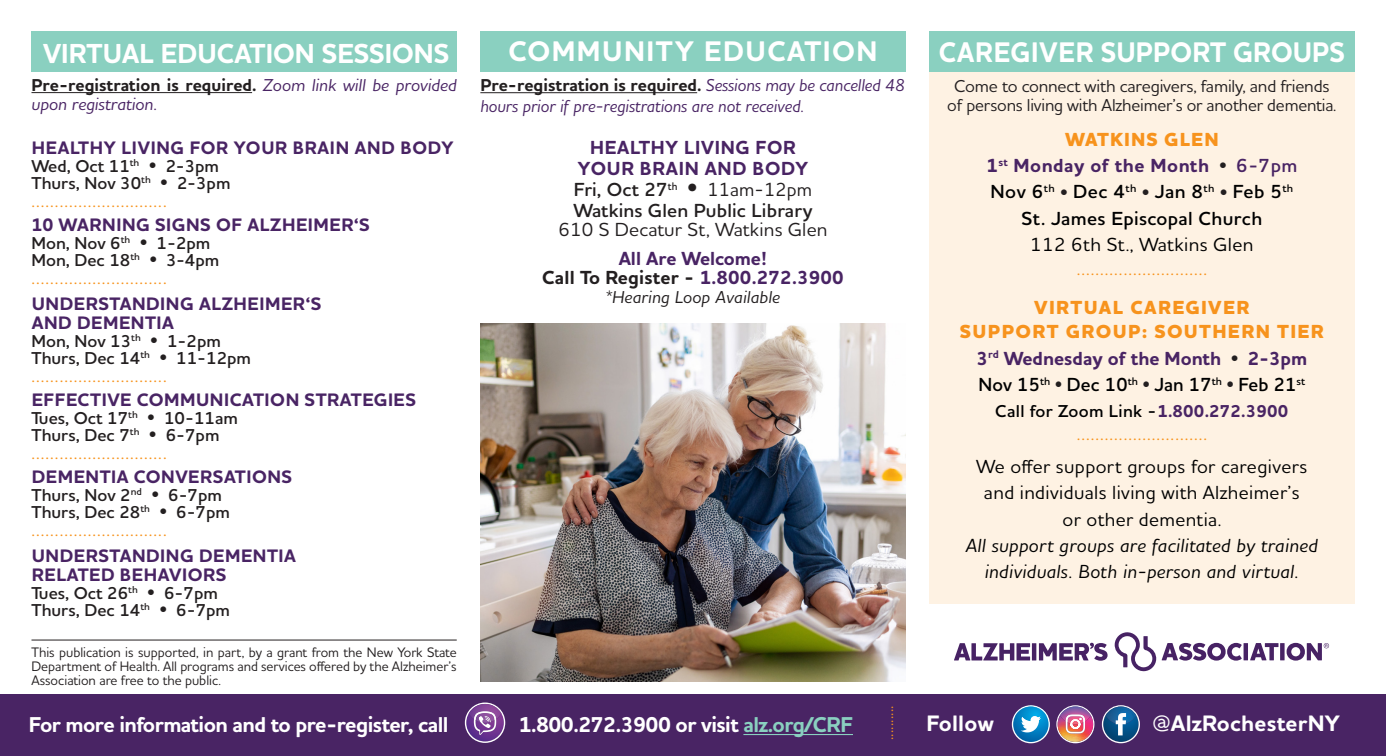
<style>
.page{position:relative;width:1386px;height:756px;background:#fff}
.page>*{position:absolute;margin:0;border:0;box-sizing:border-box;transform-origin:0 0}
.t1{font:700 28.88px "Houschka Alt Pro";color:#fff;scale:.93 1}
.t2{font:700 28.88px "Houschka Alt Pro";letter-spacing:.05em;color:#fff}
.t3{font:700 28px "Houschka Alt Pro";color:#fff;scale:.96 1}
.t4{font:700 22.75px "Houschka Alt Pro";letter-spacing:.01em;color:#fff}
.t5{font:700 21.88px "Houschka Alt Pro";letter-spacing:-.025em;color:#fff}
.t6{font:500 19.25px "Houschka Alt Pro";color:#f7931d}
.t7{font:500 19.25px "Houschka Alt Pro";letter-spacing:.02em;color:#000}
.t8{font:600 19.25px "Houschka Alt Pro";letter-spacing:.02em;color:#000}
.t9{font:italic 500 19.25px "Houschka Alt Pro";letter-spacing:.02em;color:#000}
.t10{font:800 19.25px "Houschka Alt Pro";letter-spacing:.07em;color:#f7931d}
.t11{font:600 19.25px "Houschka Alt Pro";letter-spacing:.01em;color:#231f20}
.t12{font:700 19.25px "Houschka Alt Pro";color:#492464}
.t13{font:700 19.25px "Houschka Alt Pro";letter-spacing:.04em;color:#492464}
.t14{font:700 19.25px "Houschka Alt Pro";letter-spacing:.01em;color:#231f20}
.t15{font:500 19.25px "Houschka Alt Pro";letter-spacing:.01em;color:#231f20}
.t16{font:700 19.25px "Houschka Alt Pro";letter-spacing:.02em;color:#492464}
.t17{font:700 18.38px "Houschka Alt Pro";letter-spacing:.03em;color:#492464}
.t18{font:600 17.5px "Houschka Alt Pro";color:#231f20}
.t19{font:italic 500 17.5px/21px "Houschka Alt Pro";color:#492464;scale:.95 1}
.t20{font:500 17.5px "Houschka Alt Pro";letter-spacing:-.01em;color:#231f20}
.t21{font:italic 500 17.5px/19.2px "Houschka Alt Pro";color:#492464}
.t22{font:600 17.5px "Houschka Alt Pro";letter-spacing:.02em;color:#000}
.t23{font:italic 500 17.5px "Houschka Alt Pro";letter-spacing:.01em;color:#231f20}
.t24{font:500 14px/14px "Houschka Alt Pro";color:#231f20;text-align:justify;scale:.95 1}
.t25{font:14px "Minion Pro";color:#f7931d}
.s1{font-weight:700;font-style:normal;color:#231f20}
.s2{font-size:14px}
.s3{font-weight:500}
.s4{color:#492464}
.s5{color:#8ad0c0}
.s6{font-weight:600;font-size:14px;color:#231f20}
.s7{font-weight:600}
.s8{font-size:14px;color:#231f20}
.s9{font-weight:700;color:#492464}
</style>
<div class="page">
<div style="left:929px;top:72px;width:425px;height:532px;background:#fef2e3"></div>
<div style="left:32px;top:31px;width:425px;height:41px;background:#8ad0c0"></div>
<div style="left:0;top:695px;width:1386px;height:61px;background:#492464"></div>
<hr style="left:743px;top:734px;width:110px;height:1px;background:#8ad0c0">
<svg style="left:1102px;top:705px;width:38px;height:38px"></svg>
<svg style="left:1056px;top:705px;width:38px;height:38px"></svg>
<img style="left:1060px;top:707px;width:31px;height:17px">
<img style="left:1066px;top:715px;width:19px;height:9px">
<svg style="left:1012px;top:705px;width:38px;height:38px"></svg>
<img style="left:1022px;top:716px;width:17px;height:8px">
<svg style="left:465px;top:703px;width:40px;height:40px"></svg>
<img style="left:469px;top:713px;width:32px;height:10px">
<img style="left:469px;top:704px;width:32px;height:9px">
<img style="left:474px;top:711px;width:22px;height:12px">
<hr style="left:32px;top:92px;width:220px;height:1px;background:#231f20">
<div style="left:480px;top:31px;width:426px;height:41px;background:#8ad0c0"></div>
<hr style="left:480px;top:92px;width:217px;height:1px;background:#231f20">
<div style="left:929px;top:32px;width:425px;height:40px;background:#8ad0c0"></div>
<hr style="left:32px;top:640px;width:425px;height:1px;background:#231f20">
<svg style="left:954px;top:643px;width:76px;height:17px"></svg>
<hr style="left:1032px;top:643px;width:4px;height:17px;background:#472264">
<svg style="left:1039px;top:643px;width:69px;height:18px"></svg>
<svg style="left:1114px;top:632px;width:128px;height:39px"></svg>
<hr style="left:1244px;top:643px;width:4px;height:17px;background:#472264">
<svg style="left:1250px;top:643px;width:28px;height:17px"></svg>
<div style="left:1280px;top:643px;width:5px;height:17px;background:#472264"></div>
<svg style="left:1287px;top:643px;width:42px;height:18px"></svg>
<img style="left:480px;top:324px;width:426px;height:357px">
<p class="t3" style="left:43px;top:35px;width:425px">VIRTUAL EDUCATION SESSIONS</p>
<p class="t21" style="left:32px;top:75px;width:427px"><span class="s1">Pre-registration is required.</span> Zoom link will be provided upon registration.</p>
<p class="t17" style="left:32px;top:136px;width:423px">HEALTHY LIVING FOR YOUR BRAIN AND BODY</p>
<p class="t18" style="left:32px;top:155px;width:189px">Wed, Oct 11<sup>th</sup> <span class="s2">•</span> 2-3pm</p>
<p class="t18" style="left:32px;top:172px;width:201px">Thurs, Nov 30<sup>th</sup> <span class="s2">•</span> 2-3pm</p>
<p class="t6" style="left:32px;top:188px;width:137px">.............................</p>
<p class="t17" style="left:32px;top:213px;width:340px">10 WARNING SIGNS OF ALZHEIMER‘S</p>
<p class="t18" style="left:32px;top:232px;width:180px">Mon, Nov 6<sup>th</sup> <span class="s2">•</span> 1-2pm</p>
<p class="t18" style="left:32px;top:249px;width:189px">Mon, Dec 18<sup>th</sup> <span class="s2">•</span> 3-4pm</p>
<p class="t6" style="left:32px;top:265px;width:137px">.............................</p>
<p class="t17" style="left:32px;top:292px;width:291px">UNDERSTANDING ALZHEIMER‘S</p>
<p class="t17" style="left:32px;top:311px;width:144px">AND DEMENTIA</p>
<p class="t18" style="left:32px;top:330px;width:191px">Mon, Nov 13<sup>th</sup> <span class="s2">•</span> 1-2pm</p>
<p class="t18" style="left:32px;top:347px;width:221px">Thurs, Dec 14<sup>th</sup> <span class="s2">•</span> 11-12pm</p>
<p class="t6" style="left:32px;top:363px;width:137px">.............................</p>
<p class="t17" style="left:32px;top:388px;width:386px">EFFECTIVE COMMUNICATION STRATEGIES</p>
<p class="t18" style="left:32px;top:407px;width:208px">Tues, Oct 17<sup>th</sup> <span class="s2">•</span> 10-11am</p>
<p class="t18" style="left:32px;top:424px;width:190px">Thurs, Dec 7<sup>th</sup> <span class="s2">•</span> 6-7pm</p>
<p class="t6" style="left:32px;top:440px;width:137px">.............................</p>
<p class="t17" style="left:32px;top:465px;width:262px">DEMENTIA CONVERSATIONS</p>
<p class="t18" style="left:32px;top:484px;width:192px">Thurs, Nov 2<sup>nd</sup> <span class="s2">•</span> 6-7pm</p>
<p class="t18" style="left:32px;top:501px;width:200px">Thurs, Dec 28<sup>th</sup> <span class="s2">•</span> 6-7pm</p>
<p class="t6" style="left:32px;top:517px;width:137px">.............................</p>
<p class="t17" style="left:32px;top:544px;width:266px">UNDERSTANDING DEMENTIA</p>
<p class="t17" style="left:32px;top:563px;width:196px">RELATED BEHAVIORS</p>
<p class="t18" style="left:32px;top:582px;width:188px">Tues, Oct 26<sup>th</sup> <span class="s2">•</span> 6-7pm</p>
<p class="t18" style="left:32px;top:599px;width:200px">Thurs, Dec 14<sup>th</sup> <span class="s2">•</span> 6-7pm</p>
<p class="t24" style="left:32px;top:645px;width:449px">This publication is supported, in part, by a grant from the New York State Department of Health. All programs and services offered by the Alzheimer’s Association are free to the public.</p>
<p class="t2" style="left:508px;top:33px;width:371px">COMMUNITY EDUCATION</p>
<p class="t19" style="left:480px;top:74px;width:449px"><span class="s1">Pre-registration is required.</span> Sessions may be cancelled 48 hours prior if pre-registrations are not received.</p>
<p class="t13" style="left:590px;top:135px;width:207px">HEALTHY LIVING FOR</p>
<p class="t13" style="left:578px;top:156px;width:232px">YOUR BRAIN AND BODY</p>
<p class="t11" style="left:574px;top:177px;width:240px">Fri, Oct 27<sup>th</sup> • <span class="s3">11am-12pm</span></p>
<p class="t11" style="left:573px;top:198px;width:241px">Watkins Glen Public Library</p>
<p class="t15" style="left:558px;top:217px;width:271px">610 S Decatur St, Watkins Glen</p>
<p class="t12" style="left:619px;top:246px;width:150px">All Are Welcome!</p>
<p class="t14" style="left:542px;top:265px;width:303px">Call To Register - <span class="s4">1.800.272.3900</span></p>
<p class="t23" style="left:606px;top:286px;width:176px">*Hearing Loop Available</p>
<p class="t5" style="left:29px;top:711px;width:421px">For more information and to pre-register, call</p>
<p class="t5" style="left:519px;top:711px;width:336px">1.800.272.3900 or visit <span class="s5">alz.org/CRF</span></p>
<p class="t25" style="left:891px;top:694px;width:5px">.</p>
<p class="t25" style="left:891px;top:697px;width:5px">.</p>
<p class="t25" style="left:891px;top:701px;width:5px">.</p>
<p class="t25" style="left:891px;top:704px;width:5px">.</p>
<p class="t25" style="left:891px;top:708px;width:5px">.</p>
<p class="t25" style="left:891px;top:711px;width:5px">.</p>
<p class="t25" style="left:891px;top:715px;width:5px">.</p>
<p class="t25" style="left:891px;top:718px;width:5px">.</p>
<p class="t25" style="left:891px;top:722px;width:5px">.</p>
<p class="t25" style="left:891px;top:725px;width:5px">.</p>
<p class="t1" style="left:939px;top:33px;width:438px">CAREGIVER SUPPORT GROUPS</p>
<p class="t20" style="left:954px;top:75px;width:377px">Come to connect with caregivers, family, and friends</p>
<p class="t20" style="left:947px;top:94px;width:391px">of persons living with Alzheimer’s or another dementia.</p>
<p class="t10" style="left:1065px;top:127px;width:155px">WATKINS GLEN</p>
<p class="t16" style="left:986px;top:153px;width:313px">1<sup>st</sup> Monday of the Month <span class="s6">•</span> <span class="s7">6-7pm</span></p>
<p class="t8" style="left:991px;top:180px;width:304px">Nov 6<sup>th</sup> <span class="s8">•</span> Dec 4<sup>th</sup> <span class="s8">•</span> Jan 8<sup>th</sup> <span class="s8">•</span> Feb 5<sup>th</sup></p>
<p class="t8" style="left:1022px;top:206px;width:242px">St. James Episcopal Church</p>
<p class="t7" style="left:1030px;top:232px;width:225px">112 6th St., Watkins Glen</p>
<p class="t6" style="left:1077px;top:257px;width:132px">............................</p>
<p class="t10" style="left:1034px;top:295px;width:217px">VIRTUAL CAREGIVER</p>
<p class="t10" style="left:960px;top:319px;width:366px">SUPPORT GROUP: SOUTHERN TIER</p>
<p class="t12" style="left:977px;top:346px;width:332px">3<sup>rd</sup> Wednesday of the Month <span class="s6">•</span> 2-3pm</p>
<p class="t8" style="left:978px;top:372px;width:328px">Nov 15<sup>th</sup> <span class="s8">•</span> Dec 10<sup>th</sup> <span class="s8">•</span> Jan 17<sup>th</sup> <span class="s8">•</span> Feb 21<sup>st</sup></p>
<p class="t22" style="left:995px;top:400px;width:295px">Call for Zoom Link -<span class="s9">1.800.272.3900</span></p>
<p class="t6" style="left:1077px;top:421px;width:132px">............................</p>
<p class="t7" style="left:976px;top:454px;width:333px">We offer support groups for caregivers</p>
<p class="t7" style="left:984px;top:481px;width:317px">and individuals living with Alzheimer’s</p>
<p class="t7" style="left:1063px;top:507px;width:160px">or other dementia.</p>
<p class="t9" style="left:966px;top:533px;width:354px">All support groups are facilitated by trained</p>
<p class="t9" style="left:985px;top:559px;width:316px">individuals. Both in-person and virtual.</p>
<p class="t4" style="left:926px;top:709px;width:69px">Follow</p>
<p class="t4" style="left:1152px;top:709px;width:189px">@AlzRochesterNY</p>
</div>
